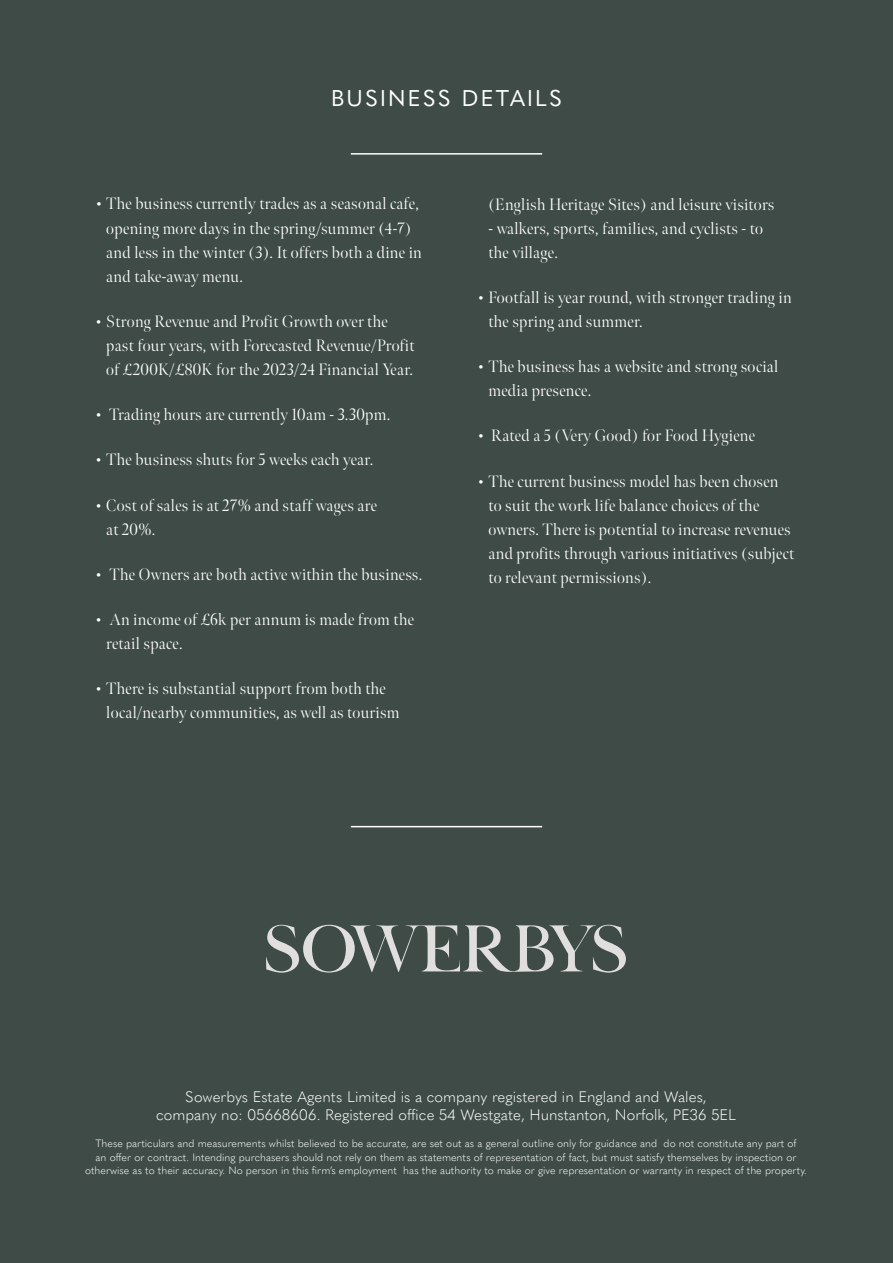
<style>
.page{position:relative;width:893px;height:1263px;background:#3e4b47}
.page>*{position:absolute;margin:0;border:0;box-sizing:border-box;transform-origin:0 0}
.t1{font:22.5px "Quasimoda";letter-spacing:.1em;color:#fff}
.t2{font:300 16.5px/24px "Meno Banner";letter-spacing:.02em;color:#fff}
.t3{font:300 15px/18px "Quasimoda";color:#fff;text-align:center}
.t4{font:300 10.5px/13.5px "Quasimoda";color:#fff;text-align:center}
</style>
<div class="page">
<svg style="left:266px;top:925px;width:360px;height:48px"></svg>
<hr style="left:351px;top:153px;width:191px;height:2px;background:#fff">
<hr style="left:351px;top:826px;width:191px;height:1px;background:#fff">
<h1 class="t1" style="left:331px;top:81px;width:232px">BUSINESS DETAILS</h1>
<p class="t2" style="left:106px;top:192px;width:317px;text-indent:-11px">• The business currently trades as a seasonal cafe, opening more days in the spring/summer (4-7) and less in the winter (3). It offers both a dine in and take-away menu.</p>
<p class="t2" style="left:106px;top:309px;width:310px;text-indent:-11px">• Strong Revenue and Profit Growth over the past four years, with Forecasted Revenue/Profit of £200K/£80K for the 2023/24 Financial Year.</p>
<p class="t2" style="left:96px;top:403px;width:296px">• Trading hours are currently 10am - 3.30pm.</p>
<p class="t2" style="left:96px;top:448px;width:279px">• The business shuts for 5 weeks each year.</p>
<p class="t2" style="left:106px;top:493px;width:272px;text-indent:-11px">• Cost of sales is at 27% and staff wages are at 20%.</p>
<p class="t2" style="left:96px;top:562px;width:328px">• The Owners are both active within the business.</p>
<p class="t2" style="left:106px;top:608px;width:309px;text-indent:-11px">• An income of £6k per annum is made from the retail space.</p>
<p class="t2" style="left:106px;top:677px;width:295px;text-indent:-11px">• There is substantial support from both the local/nearby communities, as well as tourism</p>
<p class="t2" style="left:488px;top:192px;width:287px">(English Heritage Sites) and leisure visitors</p>
<p class="t2" style="left:488px;top:216px;width:276px">- walkers, sports, families, and cyclists - to the village.</p>
<p class="t2" style="left:488px;top:285px;width:305px;text-indent:-11px">• Footfall is year round, with stronger trading in the spring and summer.</p>
<p class="t2" style="left:488px;top:355px;width:291px;text-indent:-11px">• The business has a website and strong social media presence.</p>
<p class="t2" style="left:478px;top:424px;width:279px">• Rated a 5 (Very Good) for Food Hygiene</p>
<p class="t2" style="left:488px;top:469px;width:307px;text-indent:-11px">• The current business model has been chosen to suit the work life balance choices of the owners. There is potential to increase revenues and profits through various initiatives (subject to relevant permissions).</p>
<p class="t3" style="left:156px;top:1087px;width:581px">Sowerbys Estate Agents Limited is a company registered in England and Wales, company no: 05668606. Registered office 54 Westgate, Hunstanton, Norfolk, PE36 5EL</p>
<p class="t4" style="left:85px;top:1136px;width:723px">These particulars and measurements whilst believed to be accurate, are set out as a general outline only for guidance and do not constitute any part of<br>an offer or contract. Intending purchasers should not rely on them as statements of representation of fact, but must satisfy themselves by inspection or otherwise as to their accuracy. No person in this firm’s employment has the authority to make or give representation or warranty in respect of the property.</p>
</div>
